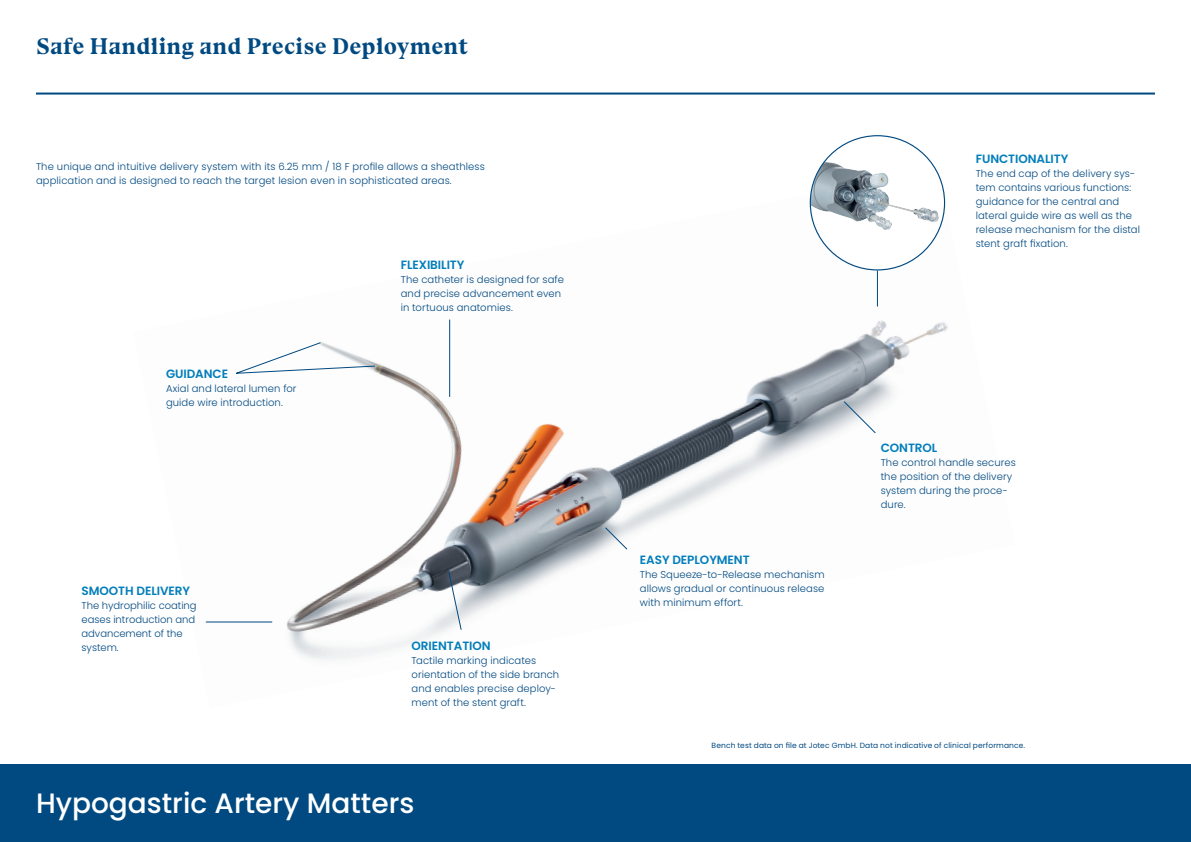
<style>
.page{position:relative;width:1191px;height:842px;background:#fff}
.page>*{position:absolute;margin:0;border:0;box-sizing:border-box;transform-origin:0 0}
.t1{font:500 28px "Poppins";color:#fff}
.t2{font:700 23px "Bluu Suuperstar";letter-spacing:.01em;color:#004981}
.t3{font:600 12px "Poppins";letter-spacing:-.005em;color:#007dba}
.t4{font:300 10px/14px "Poppins";letter-spacing:.01em;color:#004981}
.t5{font:7.5px "Poppins";letter-spacing:.015em;color:#004981}
</style>
<div class="page">
<div style="left:0;top:765px;width:1191px;height:77px;background:#004981"></div>
<hr style="left:36px;top:93px;width:1119px;height:2px;background:#004981">
<img style="left:205px;top:191px;width:743px;height:469px">
<svg style="left:230px;top:341px;width:146px;height:34px"></svg>
<svg style="left:447px;top:570px;width:15px;height:61px"></svg>
<svg style="left:604px;top:526px;width:24px;height:25px"></svg>
<svg style="left:842px;top:400px;width:34px;height:34px"></svg>
<div style="left:810px;top:136px;width:134px;height:134px;background:#fff;border-radius:50%"></div>
<img style="left:810px;top:149px;width:134px;height:102px">
<hr style="left:877px;top:270px;width:1px;height:36px;background:#004981">
<hr style="left:206px;top:621px;width:66px;height:1px;background:#004981">
<hr style="left:449px;top:320px;width:1px;height:77px;background:#004981">
<h2 class="t2" style="left:36px;top:32px;width:433px">Safe Handling and Precise Deployment</h2>
<p class="t4" style="left:36px;top:159px;width:450px">The unique and intuitive delivery system with its 6.25 mm / 18 F profile allows a sheathless application and is designed to reach the target lesion even in sophisticated areas.</p>
<p class="t3" style="left:166px;top:367px;width:64px">GUIDANCE</p>
<p class="t4" style="left:166px;top:382px;width:132px">Axial and lateral lumen for guide wire introduction.</p>
<p class="t3" style="left:82px;top:584px;width:110px">SMOOTH DELIVERY</p>
<p class="t4" style="left:82px;top:598px;width:117px">The hydrophilic coating eases introduction and advancement of the system.</p>
<p class="t3" style="left:401px;top:258px;width:65px">FLEXIBILITY</p>
<p class="t4" style="left:401px;top:273px;width:165px">The catheter is designed for safe and precise advancement even in tortuous anatomies.</p>
<p class="t3" style="left:411px;top:639px;width:81px">ORIENTATION</p>
<p class="t4" style="left:411px;top:654px;width:149px">Tactile marking indicates orientation of the side branch and enables precise deploy&shy;ment of the stent graft.</p>
<h1 class="t1" style="left:36px;top:787px;width:380px">Hypogastric Artery Matters</h1>
<p class="t3" style="left:975px;top:152px;width:94px">FUNCTIONALITY</p>
<p class="t4" style="left:975px;top:167px;width:166px">The end cap of the delivery sys&shy;tem contains various functions: guidance for the central and lateral guide wire as well as the release mechanism for the distal stent graft fixation.</p>
<p class="t3" style="left:640px;top:553px;width:111px">EASY DEPLOYMENT</p>
<p class="t4" style="left:640px;top:567px;width:186px;text-align:justify">The Squeeze-to-Release mechanism allows gradual or continuous release with minimum effort.</p>
<p class="t3" style="left:880px;top:441px;width:58px">CONTROL</p>
<p class="t4" style="left:880px;top:456px;width:136px">The control handle secures the position of the delivery system during the proce&shy;dure.</p>
<p class="t5" style="left:711px;top:741px;width:315px">Bench test data on file at Jotec GmbH. Data not indicative of clinical performance.</p>
</div>
